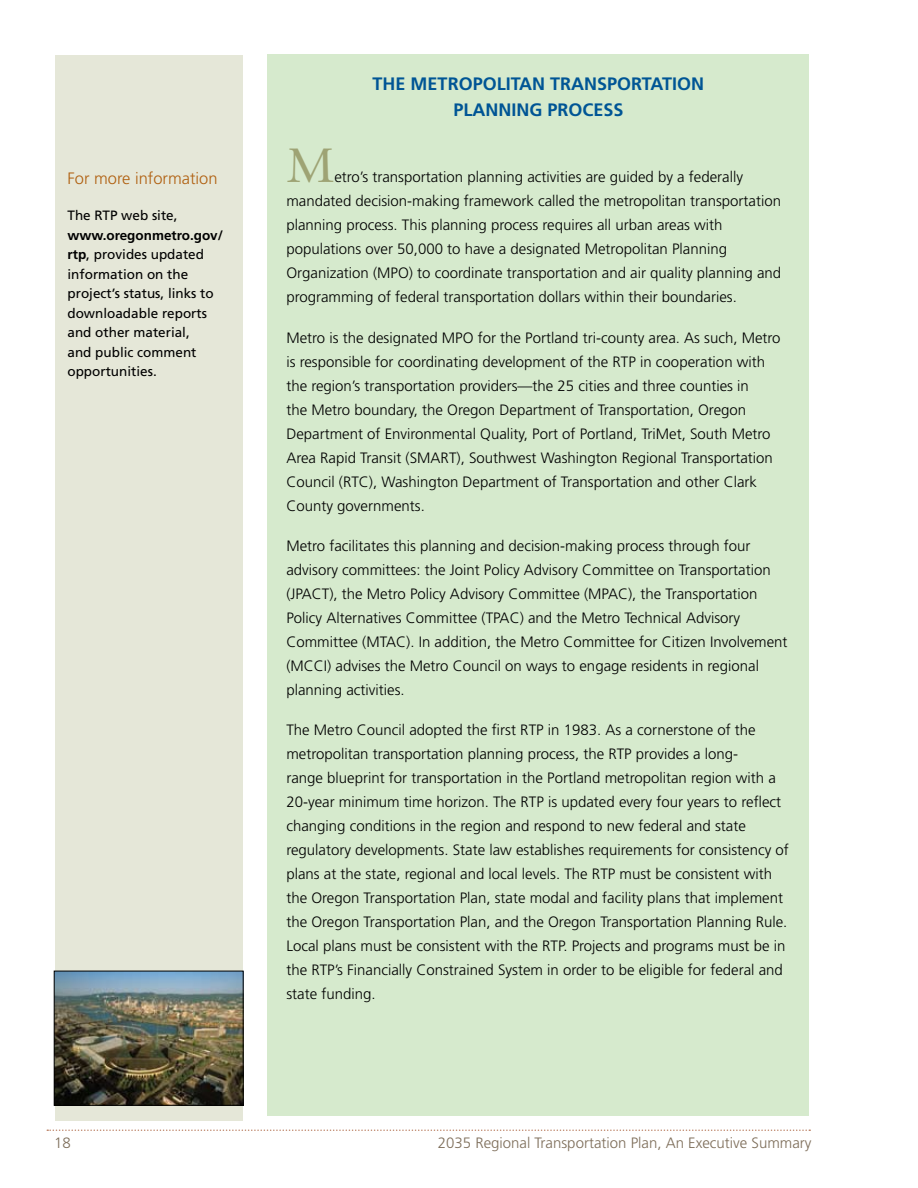
<style>
.page{position:relative;width:918px;height:1188px;background:#fff}
.page>*{position:absolute;margin:0;border:0;box-sizing:border-box;transform-origin:0 0}
.t1{font:48px "Sabon LT Std";color:#9ea374}
.t2{font:700 18px "Frutiger LT Std";color:#005595}
.t3{font:300 16.5px "Frutiger LT Std";color:#b06010}
.t4{font:300 15px/24px "Frutiger LT Std";color:#000}
.t5{font:300 15px "Frutiger LT Std";color:#7d6d59}
.t6{font:13.5px/19.5px "Frutiger LT Std";color:#000}
.s1{font-weight:700}
</style>
<div class="page">
<div style="left:56px;top:55px;width:187px;height:1065px;background:#e5e7d8"></div>
<svg style="left:47px;top:1130px;width:763px;height:1px"></svg>
<div style="left:267px;top:54px;width:541px;height:1062px;background:#d6eacd"></div>
<img style="left:56px;top:973px;width:185px;height:131px">
<div style="left:54px;top:971px;width:189px;height:135px;border:1px solid #000"></div>
<p class="t3" style="left:68px;top:169px;width:152px">For more information</p>
<p class="t6" style="left:68px;top:206px;width:112px">The RTP web site,</p>
<p class="t6" style="left:68px;top:225px;width:157px"><span class="s1">WWW.OREGONMETRO.GOV/<br>RTP</span>, provides updated information on the project’s status, links to downloadable reports and other material,<br>and public comment opportunities.</p>
<p class="t2" style="left:373px;top:73px;width:50px">THE METROPOLITAN</p>
<p class="t2" style="left:550px;top:73px;width:12px">TRANSPORTATION</p>
<p class="t2" style="left:453px;top:99px;width:12px">PLANNING</p>
<p class="t2" style="left:547px;top:99px;width:12px">PRO</p>
<p class="t2" style="left:582px;top:99px;width:22px">CESS</p>
<h1 class="t1" style="left:286px;top:137px;width:49px">M</h1>
<p class="t4" style="left:286px;top:165px;width:496px;text-indent:48px">etro’s transportation planning activities are guided by a federally mandated decision-making framework called the metropolitan transportation planning process. This planning process requires all urban areas with populations over 50,000 to have a designated Metropolitan Planning Organization (MPO) to coordinate transportation and air quality planning and programming of federal transportation dollars within their boundaries.</p>
<p class="t4" style="left:286px;top:326px;width:496px">Metro is the designated MPO for the Portland tri-county area. As such, Metro is responsible for coordinating development of the RTP in cooperation with the region’s transportation providers—the 25 cities and three counties in<br>the Metro boundary, the Oregon Department of Transportation, Oregon Department of Environmental Quality, Port of Portland, TriMet, South Metro Area Rapid Transit (SMART), Southwest Washington Regional Transportation Council (RTC), Washington Department of Transportation and other Clark County governments.</p>
<p class="t4" style="left:286px;top:534px;width:503px">Metro facilitates this planning and decision-making process through four advisory committees: the Joint Policy Advisory Committee on Transportation (JPACT), the Metro Policy Advisory Committee (MPAC), the Transportation Policy Alternatives Committee (TPAC) and the Metro Technical Advisory Committee (MTAC). In addition, the Metro Committee for Citizen Involvement (MCCI) advises the Metro Council on ways to engage residents in regional planning activities.</p>
<p class="t4" style="left:286px;top:718px;width:504px">The Metro Council adopted the first RTP in 1983. As a cornerstone of the metropolitan transportation planning process, the RTP provides a long-<br>range blueprint for transportation in the Portland metropolitan region with a 20-year minimum time horizon. The RTP is updated every four years to reflect changing conditions in the region and respond to new federal and state regulatory developments. State law establishes requirements for consistency of plans at the state, regional and local levels. The RTP must be consistent with the Oregon Transportation Plan, state modal and facility plans that implement the Oregon Transportation Plan, and the Oregon Transportation Planning Rule.<br>Local plans must be consistent with the RTP. Projects and programs must be in the RTP’s Financially Constrained System in order to be eligible for federal and state funding.</p>
<p class="t5" style="left:54px;top:1135px;width:18px">18</p>
<p class="t5" style="left:438px;top:1135px;width:375px">2035 Regional Transportation Plan, An Executive Summary</p>
</div>
